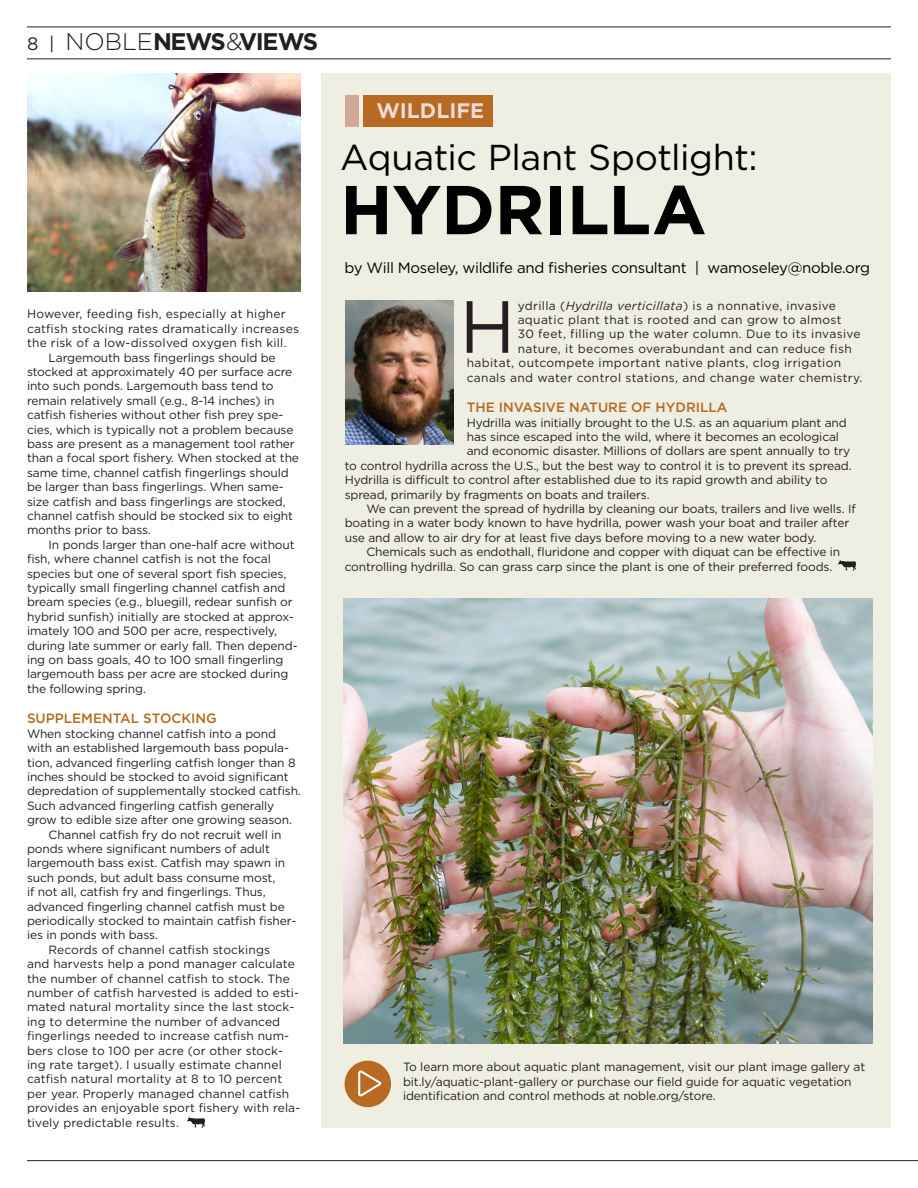
<style>
.page{position:relative;width:918px;height:1188px;background:#fff}
.page>*{position:absolute;margin:0;border:0;box-sizing:border-box;transform-origin:0 0}
.t1{font:73.65px "Gotham";color:#231f20}
.t2{font:700 69px "Gotham";letter-spacing:-.005em;color:#000}
.t3{font:36px "Gotham";letter-spacing:-.015em;color:#000}
.t4{font:700 24px "Gotham";letter-spacing:-.06em;color:#231f20}
.t5{font:700 21px "Gotham";color:#ecddd8}
.t6{font:15px "Gotham";letter-spacing:-.02em;color:#000}
.t7{font:500 13.5px "Gotham";color:#b46a1f}
.t8{font:12px/14.4px "Gotham";letter-spacing:-.01em;color:#231f20}
.t9{font:12px "Gotham";letter-spacing:.01em;color:#231f20}
.t10{font:12px "Gotham";letter-spacing:.03em;color:#231f20}
.t11{font:12px "Gotham";letter-spacing:.02em;color:#231f20}
.s1{font-weight:400;font-size:18px}
.s2{font-weight:300}
.s3{font-style:italic}
</style>
<div class="page">
<hr style="left:27px;top:1160px;width:891px;height:1px;background:#231f20">
<hr style="left:27px;top:58px;width:864px;height:1px;background:#231f20">
<hr style="left:27px;top:27px;width:864px;height:1px;background:#231f20">
<div style="left:322px;top:73px;width:569px;height:1055px;background:#efeee2"></div>
<img style="left:345px;top:300px;width:108px;height:144px">
<div style="left:363px;top:95px;width:129px;height:31px;background:#b86922"></div>
<div style="left:345px;top:95px;width:13px;height:31px;background:#d1a998"></div>
<img style="left:343px;top:598px;width:530px;height:445px">
<div style="left:345px;top:1061px;width:46px;height:46px;background:#b86922;border-radius:50%"></div>
<svg style="left:358px;top:1070px;width:23px;height:26px"></svg>
<img style="left:27px;top:73px;width:273px;height:218px">
<img style="left:838px;top:561px;width:17px;height:10px">
<img style="left:188px;top:1117px;width:17px;height:10px">
<h3 class="t4" style="left:27px;top:26px;width:293px"><span class="s1">8 |</span> <span class="s2">NOBLE</span>NEWS<span class="s2">&amp;</span>VIEWS</h3>
<p class="t11" style="left:27px;top:307px;width:260px">However, feeding fish, especially at higher</p>
<p class="t11" style="left:27px;top:321px;width:274px">catfish stocking rates dramatically increases</p>
<p class="t11" style="left:27px;top:335px;width:261px">the risk of a low-dissolved oxygen fish kill.</p>
<p class="t8" style="left:49px;top:350px;width:229px">Largemouth bass fingerlings should be</p>
<p class="t8" style="left:27px;top:364px;width:267px">stocked at approximately 40 per surface acre</p>
<p class="t8" style="left:27px;top:379px;width:248px">into such ponds. Largemouth bass tend to</p>
<p class="t8" style="left:27px;top:393px;width:249px">remain relatively small (e.g., 8-14 inches) in</p>
<p class="t8" style="left:27px;top:408px;width:258px">catfish fisheries without other fish prey spe-</p>
<p class="t8" style="left:27px;top:422px;width:268px">cies, which is typically not a problem because</p>
<p class="t8" style="left:27px;top:436px;width:269px">bass are present as a management tool rather</p>
<p class="t8" style="left:27px;top:451px;width:274px">than a focal sport fishery. When stocked at the</p>
<p class="t8" style="left:27px;top:465px;width:263px">same time, channel catfish fingerlings should</p>
<p class="t8" style="left:27px;top:480px;width:258px">be larger than bass fingerlings. When same-</p>
<p class="t8" style="left:27px;top:494px;width:260px">size catfish and bass fingerlings are stocked,</p>
<p class="t8" style="left:27px;top:508px;width:268px">channel catfish should be stocked six to eight</p>
<p class="t8" style="left:27px;top:523px;width:125px">months prior to bass.</p>
<p class="t8" style="left:49px;top:537px;width:248px">In ponds larger than one-half acre without</p>
<p class="t8" style="left:27px;top:552px;width:245px">fish, where channel catfish is not the focal</p>
<p class="t8" style="left:27px;top:566px;width:261px">species but one of several sport fish species,</p>
<p class="t8" style="left:27px;top:580px;width:260px">typically small fingerling channel catfish and</p>
<p class="t8" style="left:27px;top:595px;width:267px">bream species (e.g., bluegill, redear sunfish or</p>
<p class="t8" style="left:27px;top:609px;width:268px">hybrid sunfish) initially are stocked at approx-</p>
<p class="t8" style="left:27px;top:624px;width:252px">imately 100 and 500 per acre, respectively,</p>
<p class="t8" style="left:27px;top:638px;width:272px">during late summer or early fall. Then depend-</p>
<p class="t8" style="left:27px;top:652px;width:258px">ing on bass goals, 40 to 100 small fingerling</p>
<p class="t8" style="left:27px;top:667px;width:263px">largemouth bass per acre are stocked during</p>
<p class="t8" style="left:27px;top:681px;width:121px">the following spring.</p>
<p class="t7" style="left:27px;top:710px;width:191px">SUPPLEMENTAL STOCKING</p>
<p class="t8" style="left:27px;top:726px;width:251px">When stocking channel catfish into a pond</p>
<p class="t8" style="left:27px;top:741px;width:263px">with an established largemouth bass popula-</p>
<p class="t8" style="left:27px;top:755px;width:270px">tion, advanced fingerling catfish longer than 8</p>
<p class="t8" style="left:27px;top:769px;width:263px">inches should be stocked to avoid significant</p>
<p class="t8" style="left:27px;top:784px;width:275px">depredation of supplementally stocked catfish.</p>
<p class="t8" style="left:27px;top:798px;width:249px">Such advanced fingerling catfish generally</p>
<p class="t8" style="left:27px;top:813px;width:267px">grow to edible size after one growing season.</p>
<p class="t8" style="left:49px;top:827px;width:235px">Channel catfish fry do not recruit well in</p>
<p class="t8" style="left:27px;top:841px;width:244px">ponds where significant numbers of adult</p>
<p class="t8" style="left:27px;top:856px;width:260px">largemouth bass exist. Catfish may spawn in</p>
<p class="t8" style="left:27px;top:870px;width:250px">such ponds, but adult bass consume most,</p>
<p class="t8" style="left:27px;top:885px;width:240px">if not all, catfish fry and fingerlings. Thus,</p>
<p class="t8" style="left:27px;top:899px;width:259px">advanced fingerling channel catfish must be</p>
<p class="t8" style="left:27px;top:913px;width:271px">periodically stocked to maintain catfish fisher-</p>
<p class="t8" style="left:27px;top:928px;width:133px">ies in ponds with bass.</p>
<p class="t9" style="left:49px;top:942px;width:223px">Records of channel catfish stockings</p>
<p class="t9" style="left:27px;top:956px;width:269px">and harvests help a pond manager calculate</p>
<p class="t9" style="left:27px;top:971px;width:264px">the number of channel catfish to stock. The</p>
<p class="t9" style="left:27px;top:985px;width:274px">number of catfish harvested is added to esti-</p>
<p class="t9" style="left:27px;top:1000px;width:269px">mated natural mortality since the last stock-</p>
<p class="t9" style="left:27px;top:1014px;width:255px">ing to determine the number of advanced</p>
<p class="t9" style="left:27px;top:1028px;width:264px">fingerlings needed to increase catfish num-</p>
<p class="t9" style="left:27px;top:1043px;width:257px">bers close to 100 per acre (or other stock-</p>
<p class="t9" style="left:27px;top:1057px;width:256px">ing rate target). I usually estimate channel</p>
<p class="t9" style="left:27px;top:1072px;width:257px">catfish natural mortality at 8 to 10 percent</p>
<p class="t9" style="left:27px;top:1086px;width:264px">per year. Properly managed channel catfish</p>
<p class="t9" style="left:27px;top:1100px;width:275px">provides an enjoyable sport fishery with rela-</p>
<p class="t9" style="left:27px;top:1115px;width:154px">tively predictable results.</p>
<h3 class="t5" style="left:376px;top:97px;width:109px">WILDLIFE</h3>
<h3 class="t3" style="left:340px;top:134px;width:419px">Aquatic Plant Spotlight:</h3>
<h2 class="t2" style="left:340px;top:164px;width:368px">HYDRILLA</h2>
<p class="t6" style="left:345px;top:258px;width:527px">by Will Moseley, wildlife and fisheries consultant | wamoseley@noble.org</p>
<h1 class="t1" style="left:459px;top:280px;width:58px">H</h1>
<p class="t10" style="left:518px;top:298px;width:320px">ydrilla (<span class="s3">Hydrilla verticillata</span>) is a nonnative, invasive</p>
<p class="t10" style="left:518px;top:312px;width:325px">aquatic plant that is rooted and can grow to almost</p>
<p class="t10" style="left:518px;top:326px;width:344px">30 feet, filling up the water column. Due to its invasive</p>
<p class="t10" style="left:518px;top:341px;width:336px">nature, it becomes overabundant and can reduce fish</p>
<p class="t10" style="left:467px;top:355px;width:376px">habitat, outcompete important native plants, clog irrigation</p>
<p class="t10" style="left:467px;top:370px;width:397px">canals and water control stations, and change water chemistry.</p>
<p class="t7" style="left:467px;top:399px;width:262px">THE INVASIVE NATURE OF HYDRILLA</p>
<p class="t8" style="left:467px;top:415px;width:382px">Hydrilla was initially brought to the U.S. as an aquarium plant and</p>
<p class="t8" style="left:467px;top:429px;width:374px">has since escaped into the wild, where it becomes an ecological</p>
<p class="t8" style="left:467px;top:444px;width:385px">and economic disaster. Millions of dollars are spent annually to try</p>
<p class="t8" style="left:345px;top:458px;width:508px">to control hydrilla across the U.S., but the best way to control it is to prevent its spread.</p>
<p class="t8" style="left:345px;top:472px;width:484px">Hydrilla is difficult to control after established due to its rapid growth and ability to</p>
<p class="t8" style="left:345px;top:487px;width:306px">spread, primarily by fragments on boats and trailers.</p>
<p class="t8" style="left:366px;top:501px;width:491px">We can prevent the spread of hydrilla by cleaning our boats, trailers and live wells. If</p>
<p class="t8" style="left:345px;top:516px;width:506px">boating in a water body known to have hydrilla, power wash your boat and trailer after</p>
<p class="t8" style="left:345px;top:530px;width:473px">use and allow to air dry for at least five days before moving to a new water body.</p>
<p class="t8" style="left:366px;top:544px;width:476px">Chemicals such as endothall, fluridone and copper with diquat can be effective in</p>
<p class="t8" style="left:345px;top:559px;width:489px">controlling hydrilla. So can grass carp since the plant is one of their preferred foods.</p>
<p class="t8" style="left:403px;top:1059px;width:464px">To learn more about aquatic plant management, visit our plant image gallery at bit.ly/aquatic-plant-gallery or purchase our field guide for aquatic vegetation identification and control methods at noble.org/store.</p>
</div>
